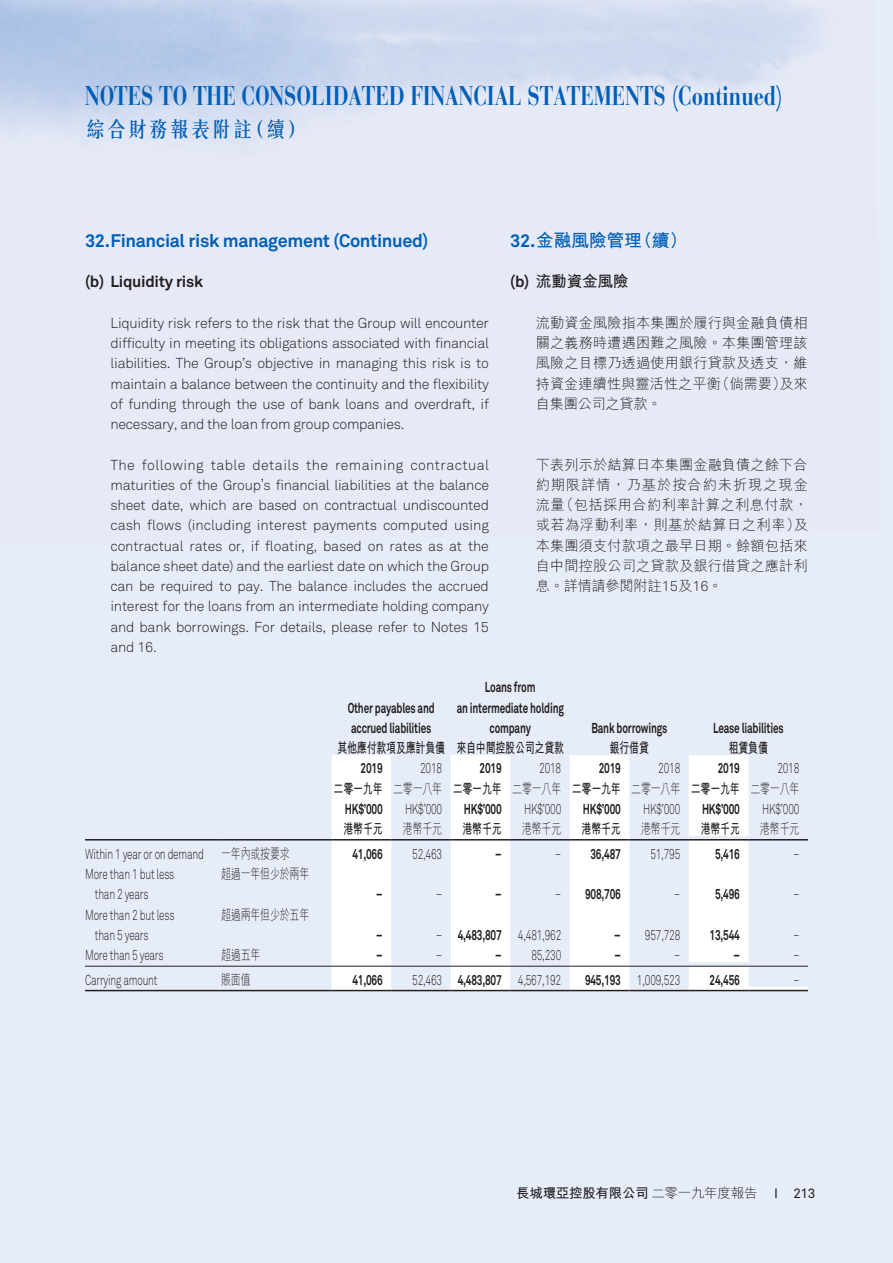
<style>
.page{position:relative;width:893px;height:1263px;background:#e7edf8}
.page>*{position:absolute;margin:0;border:0;box-sizing:border-box;transform-origin:0 0}
.t1{font:700 27px "Bauer Bodoni Std";color:#005fb9;scale:.75 1}
.t2{font:500 21px "C Song 3 HK";color:#005fb9}
.t3{font:700 18px "Akkurat Pro";letter-spacing:-.02em;color:#005fb9}
.t4{font:700 18px "M Hei HK";letter-spacing:-.02em;color:#005fb9}
.t5{font:700 15.75px "Akkurat Pro";letter-spacing:-.02em;color:#231f20}
.t6{font:700 15.75px "M Hei HK";letter-spacing:-.02em;color:#231f20}
.t7{font:14.25px/20.2px "Akkurat Light Pro";letter-spacing:-.02em;color:#231f20;text-align:justify}
.t8{font:14.25px/20.2px "Akkurat Light Pro";letter-spacing:-.02em;color:#231f20;scale:.7 1}
.t9{font:300 14.25px/20.2px "M Hei HK";color:#231f20;text-align:justify}
.t10{font:700 14.25px/20.2px "Akkurat Pro";letter-spacing:-.02em;color:#231f20;scale:.7 1}
.t11{font:700 14.25px "M Hei HK";letter-spacing:-.02em;color:#231f20;scale:.7 1}
.t12{font:300 14.25px "M Hei HK";color:#231f20;scale:.7 1}
.t13{font:300 14.25px "M Hei HK";letter-spacing:-.02em;color:#231f20;scale:.7 1}
.t14{font:700 13.5px "M Hei HK";letter-spacing:-.02em;color:#231f20}
.s1{font-family:"Akkurat Pro"}
.s2{font-family:"Akkurat Light Pro";font-weight:400}
.s3{font-weight:300}
.s4{font-family:"M Hei HK";font-weight:300}
.s5{font-family:"Akkurat Pro";font-weight:700}
.s6{font-family:"Akkurat Pro";font-weight:400}
</style>
<div class="page">
<svg style="left:332px;top:755px;width:476px;height:235px"></svg>
<hr style="left:85px;top:839px;width:136px;height:1px;background:#231f20">
<hr style="left:221px;top:839px;width:111px;height:1px;background:#231f20">
<hr style="left:332px;top:839px;width:59px;height:1px;background:#231f20">
<hr style="left:391px;top:839px;width:60px;height:1px;background:#231f20">
<hr style="left:451px;top:839px;width:59px;height:1px;background:#231f20">
<hr style="left:510px;top:839px;width:60px;height:1px;background:#231f20">
<hr style="left:570px;top:839px;width:59px;height:1px;background:#231f20">
<hr style="left:629px;top:839px;width:60px;height:1px;background:#231f20">
<hr style="left:689px;top:839px;width:59px;height:1px;background:#231f20">
<hr style="left:748px;top:839px;width:60px;height:1px;background:#231f20">
<hr style="left:85px;top:966px;width:136px;height:1px;background:#231f20">
<hr style="left:221px;top:966px;width:111px;height:1px;background:#231f20">
<hr style="left:332px;top:966px;width:59px;height:1px;background:#231f20">
<hr style="left:391px;top:966px;width:60px;height:1px;background:#231f20">
<hr style="left:451px;top:966px;width:59px;height:1px;background:#231f20">
<hr style="left:510px;top:966px;width:60px;height:1px;background:#231f20">
<hr style="left:570px;top:966px;width:59px;height:1px;background:#231f20">
<hr style="left:629px;top:966px;width:60px;height:1px;background:#231f20">
<hr style="left:689px;top:966px;width:59px;height:1px;background:#231f20">
<hr style="left:748px;top:966px;width:60px;height:1px;background:#231f20">
<hr style="left:85px;top:990px;width:136px;height:1px;background:#231f20">
<hr style="left:221px;top:990px;width:111px;height:1px;background:#231f20">
<hr style="left:332px;top:990px;width:59px;height:1px;background:#231f20">
<hr style="left:391px;top:990px;width:60px;height:1px;background:#231f20">
<hr style="left:451px;top:990px;width:59px;height:1px;background:#231f20">
<hr style="left:510px;top:990px;width:60px;height:1px;background:#231f20">
<hr style="left:570px;top:990px;width:59px;height:1px;background:#231f20">
<hr style="left:629px;top:990px;width:60px;height:1px;background:#231f20">
<hr style="left:689px;top:990px;width:59px;height:1px;background:#231f20">
<hr style="left:748px;top:990px;width:60px;height:1px;background:#231f20">
<h1 class="t1" style="left:85px;top:79px;width:932px">NOTES TO THE CONSOLIDATED FINANCIAL STATEMENTS (Continued)</h1>
<h2 class="t2" style="left:85px;top:113px;width:224px">綜合財務報表附註（續）</h2>
<p class="t3" style="left:85px;top:229px;width:345px">32. Financial risk management (Continued)</p>
<p class="t5" style="left:85px;top:272px;width:120px">(b) Liquidity risk</p>
<p class="t7" style="left:111px;top:313px;width:380px">Liquidity risk refers to the risk that the Group will encounter difficulty in meeting its obligations associated with financial liabilities. The Group’s objective in managing this risk is to maintain a balance between the continuity and the flexibility of funding through the use of bank loans and overdraft, if necessary, and the loan from group companies.</p>
<p class="t7" style="left:111px;top:455px;width:380px">The following table details the remaining contractual maturities of the Group’s financial liabilities at the balance sheet date, which are based on contractual undiscounted cash flows (including interest payments computed using contractual rates or, if floating, based on rates as at the balance sheet date) and the earliest date on which the Group can be required to pay. The balance includes the accrued interest for the loans from an intermediate holding company and bank borrowings. For details, please refer to Notes 15 and 16.</p>
<p class="t4" style="left:510px;top:227px;width:179px"><span class="s1">32.</span> 金融風險管理（續）</p>
<p class="t6" style="left:510px;top:270px;width:120px"><span class="s1">(b)</span> 流動資金風險</p>
<p class="t9" style="left:536px;top:312px;width:274px">流動資金風險指本集團於履行與金融負債相關之義務時遭遇困難之風險。本集團管理該風險之目標乃透過使用銀行貸款及透支，維持資金連續性與靈活性之平衡（倘需要）及來自集團公司之貸款。</p>
<p class="t9" style="left:536px;top:454px;width:274px">下表列示於結算日本集團金融負債之餘下合約期限詳情，乃基於按合約未折現之現金流量（包括採用合約利率計算之利息付款，或若為浮動利率，則基於結算日之利率）及本集團須支付款項之最早日期。餘額包括來自中間控股公司之貸款及銀行借貸之應計利息。詳情請參閱附註<span class="s2">15</span>及<span class="s2">16</span>。</p>
<p class="t10" style="left:348px;top:698px;width:126px">Other payables and accrued liabilities</p>
<p class="t10" style="left:457px;top:677px;width:155px;text-align:center">Loans from<br>an intermediate holding company</p>
<p class="t10" style="left:591px;top:718px;width:110px">Bank borrowings</p>
<p class="t10" style="left:713px;top:718px;width:102px">Lease liabilities</p>
<p class="t11" style="left:337px;top:738px;width:325px">其他應付款項及應計負債 來自中間控股公司之貸款</p>
<p class="t11" style="left:610px;top:738px;width:58px">銀行借貸</p>
<p class="t11" style="left:729px;top:738px;width:58px">租賃負債</p>
<p class="t10" style="left:361px;top:758px;width:33px">2019</p>
<p class="t8" style="left:420px;top:759px;width:33px">2018</p>
<p class="t10" style="left:480px;top:758px;width:33px">2019</p>
<p class="t8" style="left:539px;top:759px;width:33px">2018</p>
<p class="t10" style="left:599px;top:758px;width:33px">2019</p>
<p class="t8" style="left:658px;top:759px;width:33px">2018</p>
<p class="t10" style="left:718px;top:758px;width:33px">2019</p>
<p class="t8" style="left:777px;top:759px;width:33px">2018</p>
<p class="t11" style="left:334px;top:778px;width:667px">二零一九年 <span class="s3">二零一八年</span> 二零一九年 <span class="s3">二零一八年</span> 二零一九年 <span class="s3">二零一八年</span> 二零一九年 <span class="s3">二零一八年</span></p>
<p class="t10" style="left:345px;top:799px;width:56px">HK$’000</p>
<p class="t8" style="left:405px;top:799px;width:55px">HK$’000</p>
<p class="t10" style="left:464px;top:799px;width:56px">HK$’000</p>
<p class="t8" style="left:524px;top:799px;width:55px">HK$’000</p>
<p class="t10" style="left:583px;top:799px;width:56px">HK$’000</p>
<p class="t8" style="left:643px;top:799px;width:55px">HK$’000</p>
<p class="t10" style="left:702px;top:799px;width:56px">HK$’000</p>
<p class="t8" style="left:762px;top:799px;width:55px">HK$’000</p>
<p class="t11" style="left:343px;top:819px;width:58px">港幣千元</p>
<p class="t12" style="left:403px;top:822px;width:58px">港幣千元</p>
<p class="t11" style="left:462px;top:819px;width:58px">港幣千元</p>
<p class="t12" style="left:522px;top:822px;width:58px">港幣千元</p>
<p class="t11" style="left:582px;top:819px;width:58px">港幣千元</p>
<p class="t12" style="left:641px;top:822px;width:58px">港幣千元</p>
<p class="t11" style="left:701px;top:819px;width:58px">港幣千元</p>
<p class="t12" style="left:760px;top:822px;width:58px">港幣千元</p>
<p class="t8" style="left:85px;top:844px;width:294px">Within 1 year or on demand <span class="s4">一年內或按要求</span></p>
<p class="t10" style="left:352px;top:844px;width:45px">41,066</p>
<p class="t8" style="left:412px;top:844px;width:44px">52,463</p>
<p class="t10" style="left:495px;top:844px;width:11px">–</p>
<p class="t10" style="left:555px;top:844px;width:95px"><span class="s2">–</span> 36,487</p>
<p class="t8" style="left:650px;top:844px;width:44px">51,795</p>
<p class="t10" style="left:715px;top:844px;width:37px">5,416</p>
<p class="t8" style="left:793px;top:844px;width:10px">–</p>
<p class="t8" style="left:95px;top:864px;width:115px;text-indent:-10px">More than 1 but less than 2 years</p>
<p class="t13" style="left:221px;top:867px;width:127px">超過一年但少於兩年</p>
<p class="t10" style="left:376px;top:884px;width:11px">–</p>
<p class="t8" style="left:436px;top:885px;width:10px">–</p>
<p class="t10" style="left:495px;top:884px;width:11px">–</p>
<p class="t10" style="left:555px;top:884px;width:95px"><span class="s2">–</span> 908,706</p>
<p class="t8" style="left:674px;top:885px;width:10px">–</p>
<p class="t10" style="left:715px;top:884px;width:37px">5,496</p>
<p class="t8" style="left:793px;top:885px;width:10px">–</p>
<p class="t8" style="left:95px;top:905px;width:115px;text-indent:-10px">More than 2 but less than 5 years</p>
<p class="t13" style="left:221px;top:907px;width:127px">超過兩年但少於五年</p>
<p class="t10" style="left:376px;top:925px;width:11px">–</p>
<p class="t8" style="left:436px;top:925px;width:180px">– <span class="s5">4,483,807</span> 4,481,962</p>
<p class="t8" style="left:614px;top:925px;width:96px"><span class="s5">–</span> 957,728</p>
<p class="t10" style="left:710px;top:925px;width:45px">13,544</p>
<p class="t8" style="left:793px;top:925px;width:10px">–</p>
<p class="t8" style="left:85px;top:945px;width:114px">More than 5 years</p>
<p class="t12" style="left:221px;top:948px;width:58px">超過五年</p>
<p class="t10" style="left:376px;top:945px;width:11px">–</p>
<p class="t8" style="left:436px;top:945px;width:10px">–</p>
<p class="t8" style="left:495px;top:945px;width:96px"><span class="s5">–</span> 85,230</p>
<p class="t10" style="left:614px;top:945px;width:11px">–</p>
<p class="t8" style="left:674px;top:945px;width:10px">–</p>
<p class="t10" style="left:733px;top:945px;width:11px">–</p>
<p class="t8" style="left:793px;top:945px;width:10px">–</p>
<p class="t8" style="left:85px;top:970px;width:105px">Carrying amount</p>
<p class="t12" style="left:221px;top:972px;width:44px">賬面值</p>
<p class="t10" style="left:352px;top:970px;width:45px">41,066</p>
<p class="t8" style="left:412px;top:970px;width:214px">52,463 <span class="s5">4,483,807</span> 4,567,192</p>
<p class="t8" style="left:585px;top:970px;width:138px"><span class="s5">945,193</span> 1,009,523</p>
<p class="t10" style="left:710px;top:970px;width:45px">24,456</p>
<p class="t8" style="left:793px;top:970px;width:10px">–</p>
<p class="t14" style="left:516px;top:1183px;width:301px">長城環亞控股有限公司<span class="s3">二零一九年度報告</span> <span class="s6">I 213</span></p>
</div>
